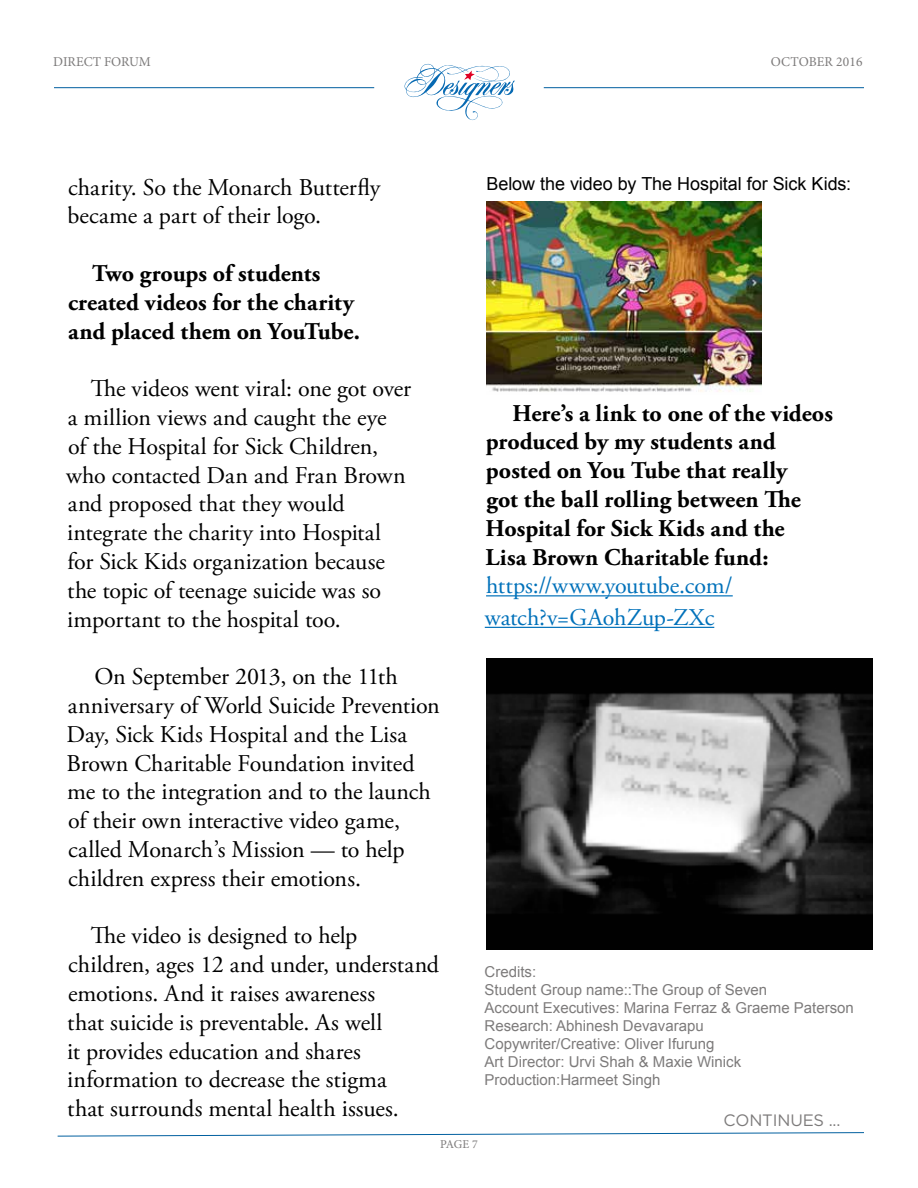
<style>
.page{position:relative;width:918px;height:1188px;background:#fff}
.page>*{position:absolute;margin:0;border:0;box-sizing:border-box;transform-origin:0 0}
.t1{font:24px/28.8px "Adobe Garamond Pro";letter-spacing:-.005em;color:#000}
.t2{font:700 24px/28.8px "Adobe Garamond Pro";color:#000}
.t3{font:24px/31.5px "Adobe Garamond Pro";color:#0071ba}
.t4{font:18px "Arial";letter-spacing:-.005em;color:#000}
.t5{font:16.5px "Gotham";letter-spacing:-.01em;color:#7d7b7b}
.t6{font:15px/18px "Arial";color:#7d7b7b}
.t7{font:13.5px "Minion Pro";color:#7d7b7b}
.t8{font:12px "Minion Pro";color:#7d7b7b}
</style>
<div class="page">
<hr style="left:486px;top:595px;width:247px;height:1px;background:#0071ba">
<hr style="left:485px;top:627px;width:229px;height:1px;background:#0071ba">
<img style="left:486px;top:659px;width:387px;height:291px">
<img style="left:486px;top:202px;width:275px;height:190px">
<hr style="left:54px;top:87px;width:320px;height:1px;background:#005f9f">
<hr style="left:544px;top:87px;width:320px;height:1px;background:#005f9f">
<svg style="left:404px;top:64px;width:111px;height:56px"></svg>
<svg style="left:57px;top:1132px;width:807px;height:5px"></svg>
<p class="t7" style="left:53px;top:53px;width:99px">DIRECT FORUM</p>
<p class="t7" style="left:771px;top:53px;width:93px">OCTOBER 2016</p>
<p class="t1" style="left:68px;top:173px;width:314px">charity. So the Monarch Butterfly became a part of their logo.</p>
<p class="t2" style="left:68px;top:259px;width:293px;text-indent:24px">Two groups of students created videos for the charity and placed them on YouTube.</p>
<p class="t1" style="left:66px;top:375px;width:346px;text-indent:25px">The videos went viral: one got over a million views and caught the eye<br>of the Hospital for Sick Children, who contacted Dan and Fran Brown and proposed that they would integrate the charity into Hospital for Sick Kids organization because the topic of teenage suicide was so important to the hospital too.</p>
<p class="t1" style="left:67px;top:663px;width:375px;text-indent:28px">On September 2013, on the 11th anniversary of World Suicide Prevention Day, Sick Kids Hospital and the Lisa Brown Charitable Foundation invited me to the integration and to the launch of their own interactive video game, called Monarch’s Mission — to help children express their emotions.</p>
<p class="t1" style="left:67px;top:922px;width:373px;text-indent:24px">The video is designed to help children, ages 12 and under, understand emotions. And it raises awareness<br>that suicide is preventable. As well<br>it provides education and shares information to decrease the stigma<br>that surrounds mental health issues.</p>
<p class="t4" style="left:486px;top:172px;width:366px">Below the video by The Hospital for Sick Kids:</p>
<p class="t2" style="left:486px;top:399px;width:349px;text-indent:27px">Here’s a link to one of the videos produced by my students and posted on You Tube that really<br>got the ball rolling between The<br>Hospital for Sick Kids and the<br>Lisa Brown Charitable fund:</p>
<p class="t3" style="left:485px;top:571px;width:249px">https://www.youtube.com/ watch?v=GAohZup-ZXc</p>
<p class="t6" style="left:485px;top:962px;width:371px">Credits:<br>Student Group name::The Group of Seven<br>Account Executives: Marina Ferraz &amp; Graeme Paterson Research: Abhinesh Devavarapu<br>Copywriter/Creative: Oliver Ifurung<br>Art Director: Urvi Shah &amp; Maxie Winick Production:Harmeet Singh</p>
<p class="t5" style="left:724px;top:1111px;width:119px">CONTINUES ...</p>
<p class="t8" style="left:440px;top:1136px;width:40px">PAGE 7</p>
</div>
